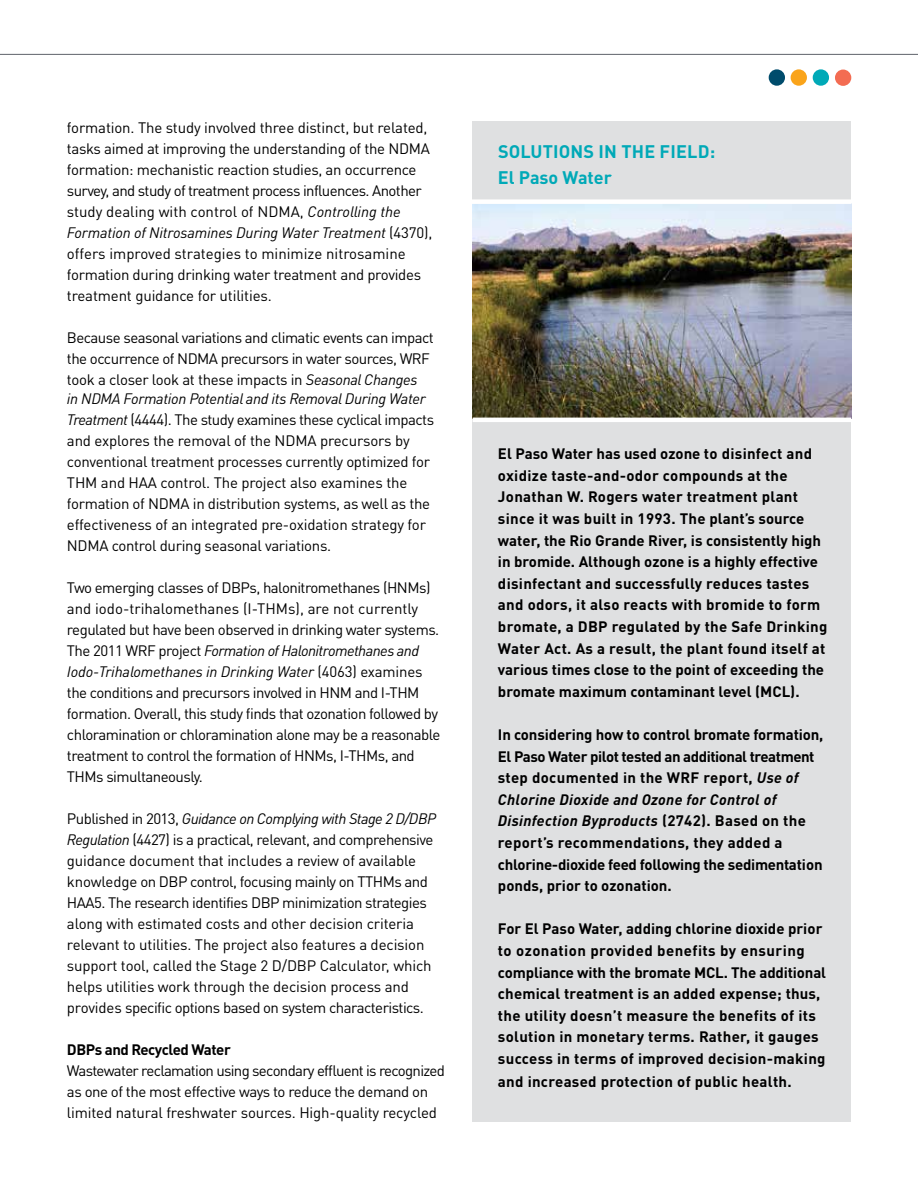
<style>
.page{position:relative;width:918px;height:1188px;background:#fff}
.page>*{position:absolute;margin:0;border:0;box-sizing:border-box;transform-origin:0 0}
.t1{font:700 18px/25.5px "DIN Pro";letter-spacing:.01em;color:#00a9b7}
.t2{font:15px/21px "DIN Pro";letter-spacing:-.025em;color:#000}
.t3{font:700 15px/21.6px "DIN Pro";letter-spacing:.01em;color:#000}
.t4{font:700 15px/21.6px "DIN Pro";letter-spacing:-.01em;color:#000}
.t5{font:700 15px "DIN Pro";letter-spacing:-.03em;color:#000}
.s1{font-style:italic}
</style>
<div class="page">
<div style="left:473px;top:122px;width:378px;height:1000px;background:#dfe0e1"></div>
<div style="left:769px;top:69px;width:16px;height:17px;background:#004c6c;border-radius:50%"></div>
<div style="left:791px;top:69px;width:16px;height:17px;background:#faa41a;border-radius:50%"></div>
<div style="left:835px;top:70px;width:16px;height:16px;background:#f36c52;border-radius:50%"></div>
<div style="left:813px;top:69px;width:16px;height:17px;background:#00a9b7;border-radius:50%"></div>
<img style="left:473px;top:204px;width:378px;height:214px">
<hr style="left:0;top:54px;width:918px;height:1px;background:#5f636a">
<hr style="left:473px;top:418px;width:378px;height:4px;background:#fff">
<div style="left:468px;top:199px;width:384px;height:5px;background:#fff"></div>
<p class="t2" style="left:67px;top:116px;width:367px">formation. The study involved three distinct, but related, tasks aimed at improving the understanding of the NDMA formation: mechanistic reaction studies, an occurrence survey, and study of treatment process influences. Another study dealing with control of NDMA, <span class="s1">Controlling the Formation of Nitrosamines During Water Treatment</span> (4370), offers improved strategies to minimize nitrosamine formation during drinking water treatment and provides treatment guidance for utilities.</p>
<p class="t2" style="left:67px;top:326px;width:368px">Because seasonal variations and climatic events can impact the occurrence of NDMA precursors in water sources, WRF took a closer look at these impacts in <span class="s1">Seasonal Changes</span></p>
<p class="t2" style="left:67px;top:387px;width:369px"><span class="s1">in NDMA Formation Potential and its Removal During Water Treatment</span> (4444). The study examines these cyclical impacts and explores the removal of the NDMA precursors by conventional treatment processes currently optimized for THM and HAA control. The project also examines the formation of NDMA in distribution systems, as well as the effectiveness of an integrated pre-oxidation strategy for NDMA control during seasonal variations.</p>
<p class="t2" style="left:67px;top:576px;width:375px">Two emerging classes of DBPs, halonitromethanes (HNMs) and iodo-trihalomethanes (I-THMs), are not currently regulated but have been observed in drinking water systems.<br>The 2011 WRF project <span class="s1">Formation of Halonitromethanes and Iodo-Trihalomethanes in Drinking Water</span> (4063) examines the conditions and precursors involved in HNM and I-THM formation. Overall, this study finds that ozonation followed by chloramination or chloramination alone may be a reasonable treatment to control the formation of HNMs, I-THMs, and THMs simultaneously.</p>
<p class="t2" style="left:67px;top:807px;width:371px">Published in 2013, <span class="s1">Guidance on Complying with Stage 2 D/DBP Regulation</span> (4427) is a practical, relevant, and comprehensive guidance document that includes a review of available knowledge on DBP control, focusing mainly on TTHMs and HAA5. The research identifies DBP minimization strategies along with estimated costs and other decision criteria relevant to utilities. The project also features a decision support tool, called the Stage 2 D/DBP Calculator, which helps utilities work through the decision process and provides specific options based on system characteristics.</p>
<p class="t5" style="left:67px;top:1038px;width:165px">DBPs and Recycled Water</p>
<p class="t2" style="left:67px;top:1059px;width:380px">Wastewater reclamation using secondary effluent is recognized as one of the most effective ways to reduce the demand on limited natural freshwater sources. High-quality recycled</p>
<p class="t1" style="left:498px;top:137px;width:219px">SOLUTIONS IN THE FIELD:<br>El Paso Water</p>
<p class="t3" style="left:498px;top:441px;width:331px">El Paso Water has used ozone to disinfect and oxidize taste-and-odor compounds at the Jonathan W. Rogers water treatment plant since it was built in 1993. The plant’s source water, the Rio Grande River, is consistently high in bromide. Although ozone is a highly effective disinfectant and successfully reduces tastes and odors, it also reacts with bromide to form bromate, a DBP regulated by the Safe Drinking Water Act. As a result, the plant found itself at various times close to the point of exceeding the bromate maximum contaminant level (MCL).</p>
<p class="t4" style="left:498px;top:722px;width:327px">In considering how to control bromate formation, El Paso Water pilot tested an additional treatment step documented in the WRF report, <span class="s1">Use of Chlorine Dioxide and Ozone for Control of Disinfection Byproducts</span> (2742). Based on the report’s recommendations, they added a chlorine-dioxide feed following the sedimentation ponds, prior to ozonation.</p>
<p class="t3" style="left:498px;top:916px;width:330px">For El Paso Water, adding chlorine dioxide prior to ozonation provided benefits by ensuring compliance with the bromate MCL. The additional chemical treatment is an added expense; thus, the utility doesn’t measure the benefits of its solution in monetary terms. Rather, it gauges success in terms of improved decision-making and increased protection of public health.</p>
</div>
